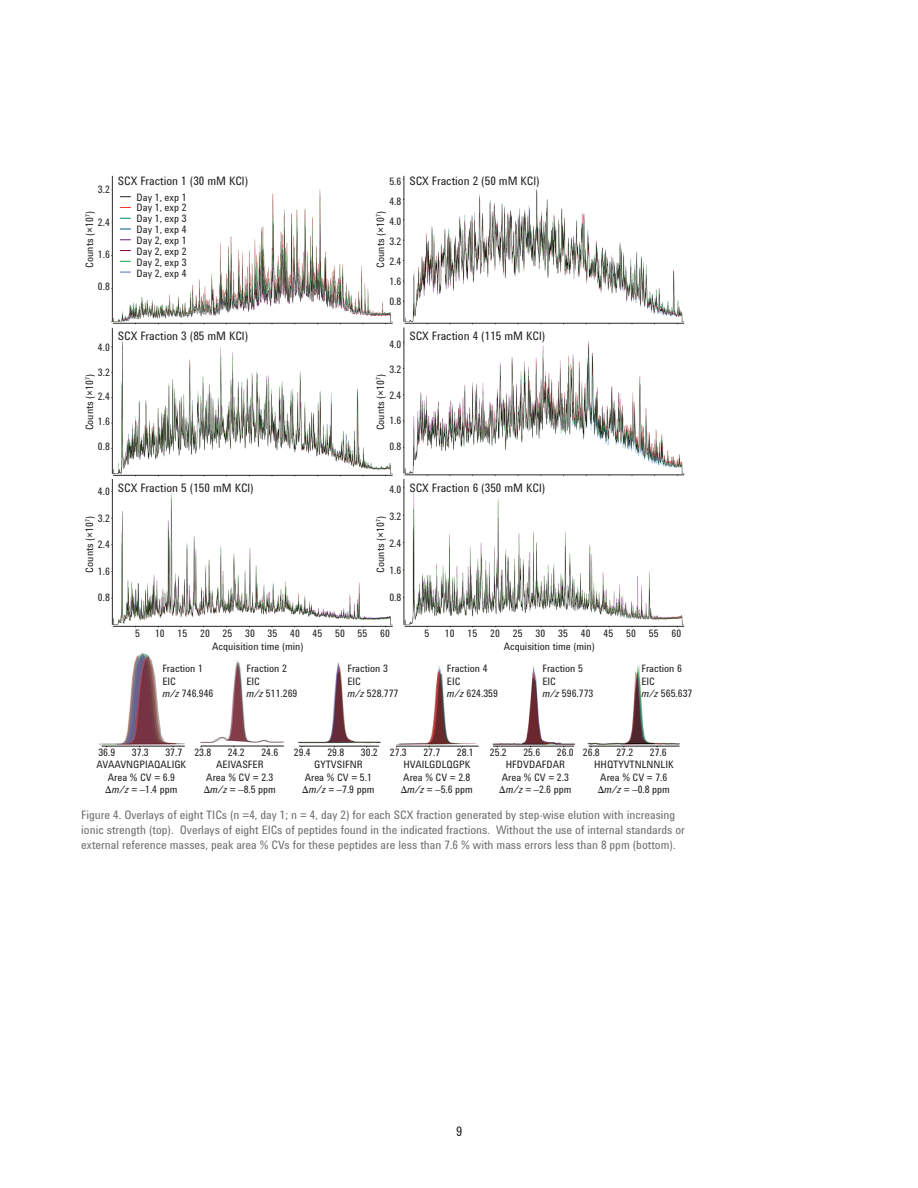
<style>
.page{position:relative;width:918px;height:1188px;background:#fff}
.page>*{position:absolute;margin:0;border:0;box-sizing:border-box;transform-origin:0 0}
.t1{font:13.5px "Agilent Condensed CFF";color:#231f20}
.t2{font:12px/15px "Agilent Condensed CFF";color:#6c6d70}
.t3{font:12px "Agilent Condensed CFF";color:#231f20}
.t4{font:10.5px/12.6px "Agilent Condensed CFF";color:#231f20}
.s1{font-style:italic}
</style>
<div class="page">
<img style="left:99px;top:175px;width:586px;height:573px">
<p class="t4" style="left:98px;top:183px;width:14px">3.2</p>
<p class="t4" style="left:83px;top:268px;width:58px;rotate:-90deg">Counts (×10<sup>7</sup>)</p>
<p class="t4" style="left:98px;top:215px;width:14px">2.4</p>
<p class="t4" style="left:98px;top:248px;width:14px">1.6</p>
<p class="t4" style="left:98px;top:280px;width:14px">0.8</p>
<p class="t3" style="left:118px;top:172px;width:132px">SCX Fraction 1 (30 mM KCl)</p>
<p class="t4" style="left:389px;top:171px;width:14px;line-height:20px;text-align:justify">5.6<br>4.8<br>4.0<br>3.2<br>2.4<br>1.6<br>0.8</p>
<p class="t3" style="left:409px;top:172px;width:132px">SCX Fraction 2 (50 mM KCl)</p>
<p class="t4" style="left:137px;top:191px;width:51px;line-height:10.9px;text-align:justify">Day 1, exp 1<br>Day 1, exp 2<br>Day 1, exp 3<br>Day 1, exp 4<br>Day 2, exp 1<br>Day 2, exp 2<br>Day 2, exp 3<br>Day 2, exp 4</p>
<p class="t4" style="left:374px;top:268px;width:58px;rotate:-90deg">Counts (×10<sup>7</sup>)</p>
<p class="t4" style="left:98px;top:340px;width:14px">4.0</p>
<p class="t3" style="left:118px;top:327px;width:132px">SCX Fraction 3 (85 mM KCl)</p>
<p class="t4" style="left:389px;top:337px;width:14px">4.0</p>
<p class="t3" style="left:409px;top:327px;width:137px">SCX Fraction 4 (115 mM KCl)</p>
<p class="t4" style="left:98px;top:365px;width:14px">3.2</p>
<p class="t4" style="left:83px;top:430px;width:58px;rotate:-90deg">Counts (×10<sup>7</sup>)</p>
<p class="t4" style="left:98px;top:390px;width:14px">2.4</p>
<p class="t4" style="left:98px;top:415px;width:14px">1.6</p>
<p class="t4" style="left:98px;top:440px;width:14px">0.8</p>
<p class="t4" style="left:389px;top:363px;width:14px">3.2</p>
<p class="t4" style="left:374px;top:430px;width:58px;rotate:-90deg">Counts (×10<sup>7</sup>)</p>
<p class="t4" style="left:389px;top:389px;width:14px">2.4</p>
<p class="t4" style="left:389px;top:414px;width:14px">1.6</p>
<p class="t4" style="left:389px;top:440px;width:14px">0.8</p>
<p class="t3" style="left:98px;top:478px;width:157px"><sub>4.0</sub> SCX Fraction 5 (150 mM KCl)</p>
<p class="t3" style="left:389px;top:478px;width:157px"><sub>4.0</sub> SCX Fraction 6 (350 mM KCl)</p>
<p class="t4" style="left:98px;top:511px;width:14px">3.2</p>
<p class="t4" style="left:83px;top:573px;width:58px;rotate:-90deg">Counts (×10<sup>7</sup>)</p>
<p class="t4" style="left:98px;top:538px;width:14px">2.4</p>
<p class="t4" style="left:98px;top:564px;width:14px">1.6</p>
<p class="t4" style="left:98px;top:591px;width:14px">0.8</p>
<p class="t4" style="left:389px;top:510px;width:14px">3.2</p>
<p class="t4" style="left:374px;top:573px;width:58px;rotate:-90deg">Counts (×10<sup>7</sup>)</p>
<p class="t4" style="left:389px;top:537px;width:14px">2.4</p>
<p class="t4" style="left:389px;top:564px;width:14px">1.6</p>
<p class="t4" style="left:389px;top:591px;width:14px">0.8</p>
<p class="t4" style="left:135px;top:627px;width:6px">5</p>
<p class="t4" style="left:155px;top:627px;width:11px">10</p>
<p class="t4" style="left:162px;top:661px;width:42px">Fraction 1</p>
<p class="t4" style="left:178px;top:627px;width:214px">15 20 25 30 35 40 45 50 55 60</p>
<p class="t4" style="left:425px;top:627px;width:6px">5</p>
<p class="t4" style="left:445px;top:627px;width:11px">10</p>
<p class="t4" style="left:212px;top:640px;width:93px">Acquisition time (min)</p>
<p class="t4" style="left:504px;top:640px;width:93px">Acquisition time (min)</p>
<p class="t4" style="left:468px;top:627px;width:215px">15 20 25 30 35 40 45 50 55 60</p>
<p class="t4" style="left:246px;top:661px;width:42px;line-height:13.5px">Fraction 2<br>EIC</p>
<p class="t4" style="left:246px;top:687px;width:53px"><span class="s1">m/z</span> 511.269</p>
<p class="t4" style="left:347px;top:661px;width:42px;line-height:13.5px">Fraction 3<br>EIC</p>
<p class="t4" style="left:347px;top:687px;width:53px"><span class="s1">m/z</span> 528.777</p>
<p class="t4" style="left:641px;top:661px;width:42px;line-height:13.5px">Fraction 6<br>EIC</p>
<p class="t4" style="left:641px;top:687px;width:53px"><span class="s1">m/z</span> 565.637</p>
<p class="t4" style="left:447px;top:661px;width:42px;line-height:13.5px">Fraction 4<br>EIC</p>
<p class="t4" style="left:447px;top:687px;width:53px"><span class="s1">m/z</span> 624.359</p>
<p class="t4" style="left:542px;top:661px;width:42px;line-height:13.5px">Fraction 5<br>EIC</p>
<p class="t4" style="left:542px;top:687px;width:53px"><span class="s1">m/z</span> 596.773</p>
<p class="t4" style="left:162px;top:675px;width:53px;line-height:12px">EIC<br><span class="s1">m/z</span> 746.946</p>
<p class="t4" style="left:165px;top:746px;width:47px">37.7 23.8</p>
<p class="t4" style="left:228px;top:746px;width:18px">24.2</p>
<p class="t4" style="left:261px;top:746px;width:18px">24.6</p>
<p class="t4" style="left:294px;top:746px;width:18px">29.4</p>
<p class="t4" style="left:327px;top:746px;width:18px">29.8</p>
<p class="t4" style="left:361px;top:746px;width:47px">30.2 27.3</p>
<p class="t4" style="left:423px;top:746px;width:18px">27.7</p>
<p class="t4" style="left:457px;top:746px;width:18px">28.1</p>
<p class="t4" style="left:490px;top:746px;width:18px">25.2</p>
<p class="t4" style="left:523px;top:746px;width:18px">25.6</p>
<p class="t4" style="left:557px;top:746px;width:44px">26.0 26.8</p>
<p class="t4" style="left:616px;top:746px;width:18px">27.2</p>
<p class="t4" style="left:650px;top:746px;width:18px">27.6</p>
<p class="t4" style="left:98px;top:746px;width:18px">36.9</p>
<p class="t4" style="left:132px;top:746px;width:18px">37.3</p>
<p class="t4" style="left:97px;top:758px;width:91px">AVAAVNGPIAQALIGK</p>
<p class="t4" style="left:108px;top:771px;width:69px">Area % CV = 6.9</p>
<p class="t4" style="left:112px;top:783px;width:67px"><span class="s1">m/z</span> = –1.4 ppm</p>
<p class="t4" style="left:206px;top:758px;width:71px;text-align:center">AEIVASFER<br>Area % CV = 2.3 <span class="s1">m/z</span> = –8.5 ppm</p>
<p class="t4" style="left:305px;top:758px;width:71px;text-align:center">GYTVSIFNR<br>Area % CV = 5.1 <span class="s1">m/z</span> = –7.9 ppm</p>
<p class="t4" style="left:403px;top:758px;width:71px;text-align:center">HVAILGDLQGPK<br>Area % CV = 2.8 <span class="s1">m/z</span> = –5.6 ppm</p>
<p class="t4" style="left:502px;top:758px;width:71px;text-align:center">HFDVDAFDAR<br>Area % CV = 2.3 <span class="s1">m/z</span> = –2.6 ppm</p>
<p class="t4" style="left:594px;top:758px;width:81px">HHQTYVTNLNNLIK</p>
<p class="t4" style="left:600px;top:771px;width:69px">Area % CV = 7.6</p>
<p class="t4" style="left:604px;top:783px;width:67px"><span class="s1">m/z</span> = –0.8 ppm</p>
<p class="t2" style="left:81px;top:807px;width:605px">Figure 4. Overlays of eight TICs (n =4, day 1; n = 4, day 2) for each SCX fraction generated by step-wise elution with increasing ionic strength (top). Overlays of eight EICs of peptides found in the indicated fractions. Without the use of internal standards or external reference masses, peak area % CVs for these peptides are less than 7.6 % with mass errors less than 8 ppm (bottom).</p>
<p class="t1" style="left:456px;top:1122px;width:8px">9</p>
</div>
